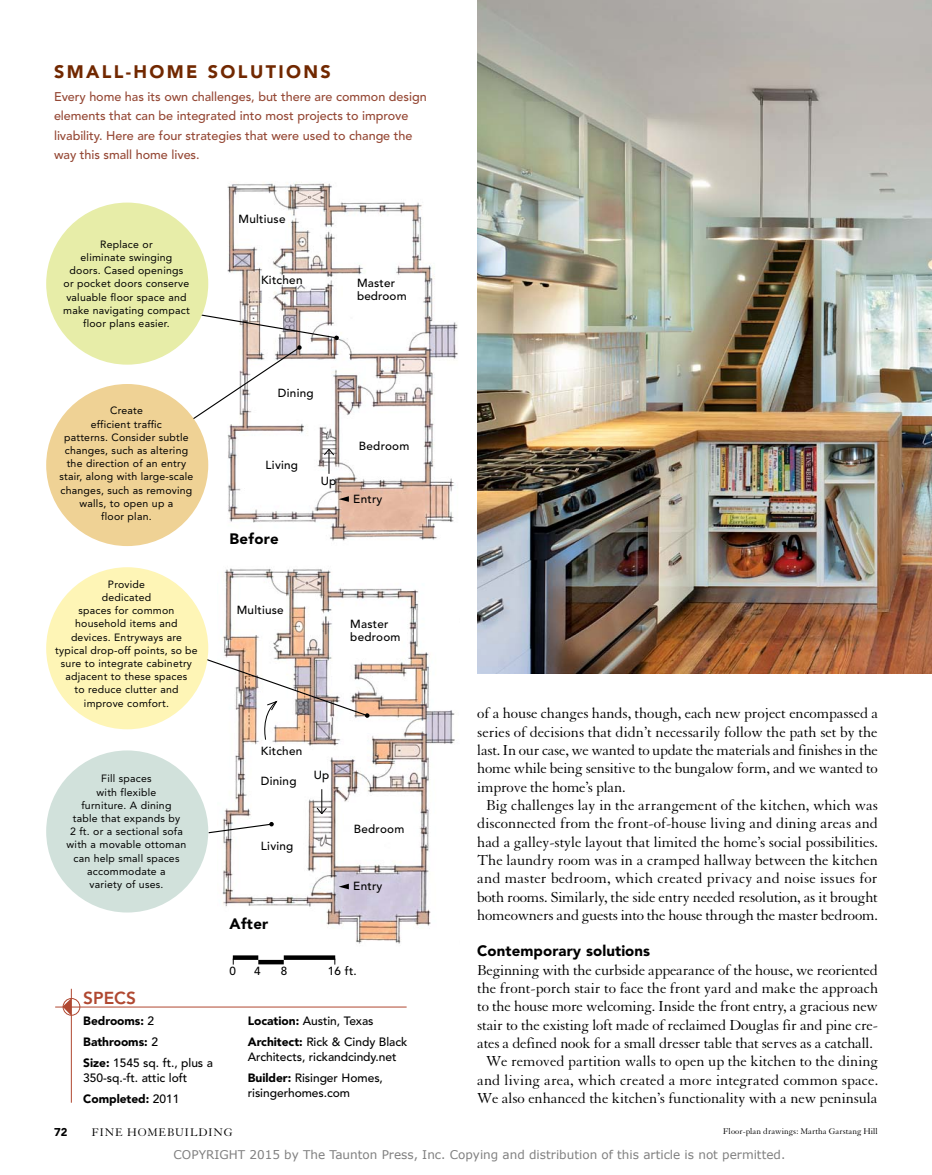
<style>
.page{position:relative;width:932px;height:1175px;background:#fff}
.page>*{position:absolute;margin:0;border:0;box-sizing:border-box;transform-origin:0 0}
.t1{font:900 18px "Avenir LT Std";letter-spacing:.13em;color:#712800}
.t2{font:800 17.25px "Avenir LT Std";color:#b04831}
.t3{font:15.75px/18.3px "Granjon LT Std";letter-spacing:-.005em;color:#000;text-align:center}
.t4{font:900 15px "Avenir LT Std";letter-spacing:.02em;color:#000}
.t5{font:500 12.6px/19.5px "Avenir LT Std";letter-spacing:-.005em;color:#954835}
.t6{font:500 12px/21px "Avenir LT Std";letter-spacing:-.005em;color:#000}
.t7{font:12px "Verdana";color:#808080}
.t8{font:900 12px/21px "Avenir LT Std";color:#000}
.t9{font:12px "Granjon LT Std";letter-spacing:.07em;color:#000}
.t10{font:500 11.7px/13.2px "Avenir LT Std";letter-spacing:.02em;color:#000}
.t11{font:900 11.25px "Avenir LT Std";color:#000}
.t12{font:10.5px/13.2px "Avenir LT Std";letter-spacing:.02em;color:#000;text-align:center}
.t13{font:9px "Granjon LT Std";letter-spacing:.005em;color:#000}
.s1{font-weight:500}
.s2{font-weight:900}
</style>
<div class="page">
<img style="left:222px;top:568px;width:233px;height:376px">
<img style="left:227px;top:182px;width:231px;height:359px">
<img style="left:477px;top:0;width:455px;height:674px">
<hr style="left:55px;top:1006px;width:351px;height:1px;background:#b04831">
<div style="left:63px;top:998px;width:17px;height:17px;border:1px solid #b04831;border-radius:50%"></div>
<hr style="left:71px;top:988px;width:1px;height:114px;background:#b04831">
<svg style="left:63px;top:998px;width:8px;height:17px"></svg>
<svg style="left:190px;top:313px;width:149px;height:108px"></svg>
<svg style="left:208px;top:822px;width:66px;height:12px"></svg>
<svg style="left:233px;top:955px;width:25px;height:4px"></svg>
<svg style="left:284px;top:955px;width:51px;height:4px"></svg>
<div style="left:258px;top:959px;width:26px;height:5px;background:#000"></div>
<svg style="left:323px;top:448px;width:12px;height:26px"></svg>
<svg style="left:316px;top:789px;width:11px;height:26px"></svg>
<svg style="left:339px;top:883px;width:10px;height:6px"></svg>
<svg style="left:339px;top:496px;width:10px;height:6px"></svg>
<svg style="left:199px;top:656px;width:170px;height:84px"></svg>
<div style="left:46px;top:202px;width:162px;height:162px;background:#e7eda8;border-radius:50%"></div>
<div style="left:46px;top:384px;width:162px;height:162px;background:#efd295;border-radius:50%"></div>
<div style="left:46px;top:567px;width:162px;height:162px;background:#fef5b6;border-radius:50%"></div>
<div style="left:46px;top:750px;width:162px;height:162px;background:#d1e1db;border-radius:50%"></div>
<p class="t1" style="left:54px;top:61px;width:276px">Small-home solutions</p>
<p class="t5" style="left:54px;top:87px;width:374px">Every home has its own challenges, but there are common design elements that can be integrated into most projects to improve livability. Here are four strategies that were used to change the way this small home lives.</p>
<p class="t12" style="left:63px;top:237px;width:128px">Replace or<br>eliminate swinging<br>doors. Cased openings<br>or pocket doors conserve valuable floor space and make navigating compact floor plans easier.</p>
<p class="t10" style="left:238px;top:213px;width:48px">Multiuse</p>
<p class="t10" style="left:261px;top:273px;width:43px">Kitchen</p>
<p class="t10" style="left:357px;top:277px;width:51px">Master bedroom</p>
<p class="t12" style="left:59px;top:404px;width:135px">Create<br>efficient traffic<br>patterns. Consider subtle changes, such as altering the direction of an entry stair, along with large-scale changes, such as removing walls, to open up a<br>floor plan.</p>
<p class="t12" style="left:55px;top:577px;width:144px">Provide<br>dedicated<br>spaces for common household items and devices. Entryways are typical drop-off points, so be sure to integrate cabinetry adjacent to these spaces<br>to reduce clutter and improve comfort.</p>
<p class="t12" style="left:67px;top:772px;width:121px">Fill spaces<br>with flexible<br>furniture. A dining<br>table that expands by<br>2 ft. or a sectional sofa with a movable ottoman can help small spaces accommodate a<br>variety of uses.</p>
<p class="t2" style="left:83px;top:987px;width:54px">SPECS</p>
<p class="t8" style="left:83px;top:1010px;width:131px">Bedrooms: <span class="s1">2<br></span>Bathrooms: <span class="s1">2<br></span>Size: <span class="s1">1545 sq. ft., plus a</span></p>
<p class="t6" style="left:83px;top:1067px;width:105px">350-sq.-ft. attic loft<br><span class="s2">Completed:</span> 2011</p>
<p class="t10" style="left:278px;top:387px;width:37px">Dining</p>
<p class="t10" style="left:266px;top:459px;width:34px">Living</p>
<p class="t4" style="left:230px;top:529px;width:51px">Before</p>
<p class="t10" style="left:321px;top:474px;width:17px">Up</p>
<p class="t10" style="left:359px;top:439px;width:52px">Bedroom</p>
<p class="t10" style="left:353px;top:492px;width:31px">Entry</p>
<p class="t10" style="left:237px;top:603px;width:48px">Multiuse</p>
<p class="t10" style="left:350px;top:618px;width:52px">Master bedroom</p>
<p class="t10" style="left:261px;top:744px;width:43px">Kitchen</p>
<p class="t10" style="left:261px;top:774px;width:37px">Dining</p>
<p class="t10" style="left:314px;top:769px;width:17px">Up</p>
<p class="t10" style="left:261px;top:839px;width:34px">Living</p>
<p class="t4" style="left:230px;top:914px;width:40px">After</p>
<p class="t10" style="left:354px;top:822px;width:52px">Bedroom</p>
<p class="t10" style="left:353px;top:879px;width:31px">Entry</p>
<p class="t10" style="left:229px;top:964px;width:8px">0</p>
<p class="t10" style="left:254px;top:964px;width:8px">4</p>
<p class="t10" style="left:281px;top:964px;width:8px">8</p>
<p class="t10" style="left:328px;top:964px;width:31px">16 ft.</p>
<p class="t6" style="left:248px;top:1010px;width:161px"><span class="s2">Location:</span> Austin, Texas<br><span class="s2">Architect:</span> Rick &amp; Cindy Black</p>
<p class="t6" style="left:248px;top:1046px;width:150px">Architects, rickandcindy.net<br><span class="s2">Builder:</span> Risinger Homes,</p>
<p class="t6" style="left:248px;top:1082px;width:104px">risingerhomes.com</p>
<p class="t3" style="left:477px;top:704px;width:402px">of a house changes hands, though, each new project encompassed a</p>
<p class="t3" style="left:477px;top:723px;width:402px">series of decisions that didn’t necessarily follow the path set by the</p>
<p class="t3" style="left:477px;top:741px;width:402px">last. In our case, we wanted to update the materials and finishes in the</p>
<p class="t3" style="left:477px;top:759px;width:402px">home while being sensitive to the bungalow form, and we wanted to</p>
<p class="t3" style="left:477px;top:778px;width:150px">improve the home’s plan.</p>
<p class="t3" style="left:486px;top:796px;width:393px">Big challenges lay in the arrangement of the kitchen, which was</p>
<p class="t3" style="left:477px;top:814px;width:402px">disconnected from the front-of-house living and dining areas and</p>
<p class="t3" style="left:477px;top:833px;width:402px">had a galley-style layout that limited the home’s social possibilities.</p>
<p class="t3" style="left:477px;top:851px;width:402px">The laundry room was in a cramped hallway between the kitchen</p>
<p class="t3" style="left:477px;top:869px;width:402px">and master bedroom, which created privacy and noise issues for</p>
<p class="t3" style="left:477px;top:887px;width:402px">both rooms. Similarly, the side entry needed resolution, as it brought</p>
<p class="t3" style="left:477px;top:906px;width:402px">homeowners and guests into the house through the master bedroom.</p>
<p class="t4" style="left:477px;top:942px;width:174px">Contemporary solutions</p>
<p class="t3" style="left:477px;top:961px;width:402px">Beginning with the curbside appearance of the house, we reoriented the front-porch stair to face the front yard and make the approach to the house more welcoming. Inside the front entry, a gracious new stair to the existing loft made of reclaimed Douglas fir and pine cre&shy;ates a defined nook for a small dresser table that serves as a catchall.<br>We removed partition walls to open up the kitchen to the dining and living area, which created a more integrated common space.<br>We also enhanced the kitchen’s functionality with a new peninsula</p>
<p class="t11" style="left:54px;top:1125px;width:15px">72</p>
<p class="t9" style="left:92px;top:1126px;width:142px">FINE HOMEBUILDING</p>
<p class="t13" style="left:723px;top:1126px;width:156px">Floor-plan drawings: Martha Garstang Hill</p>
<p class="t7" style="left:174px;top:1146px;width:613px">COPYRIGHT 2015 by The Taunton Press, Inc. Copying and distribution of this article is not permitted.</p>
</div>
